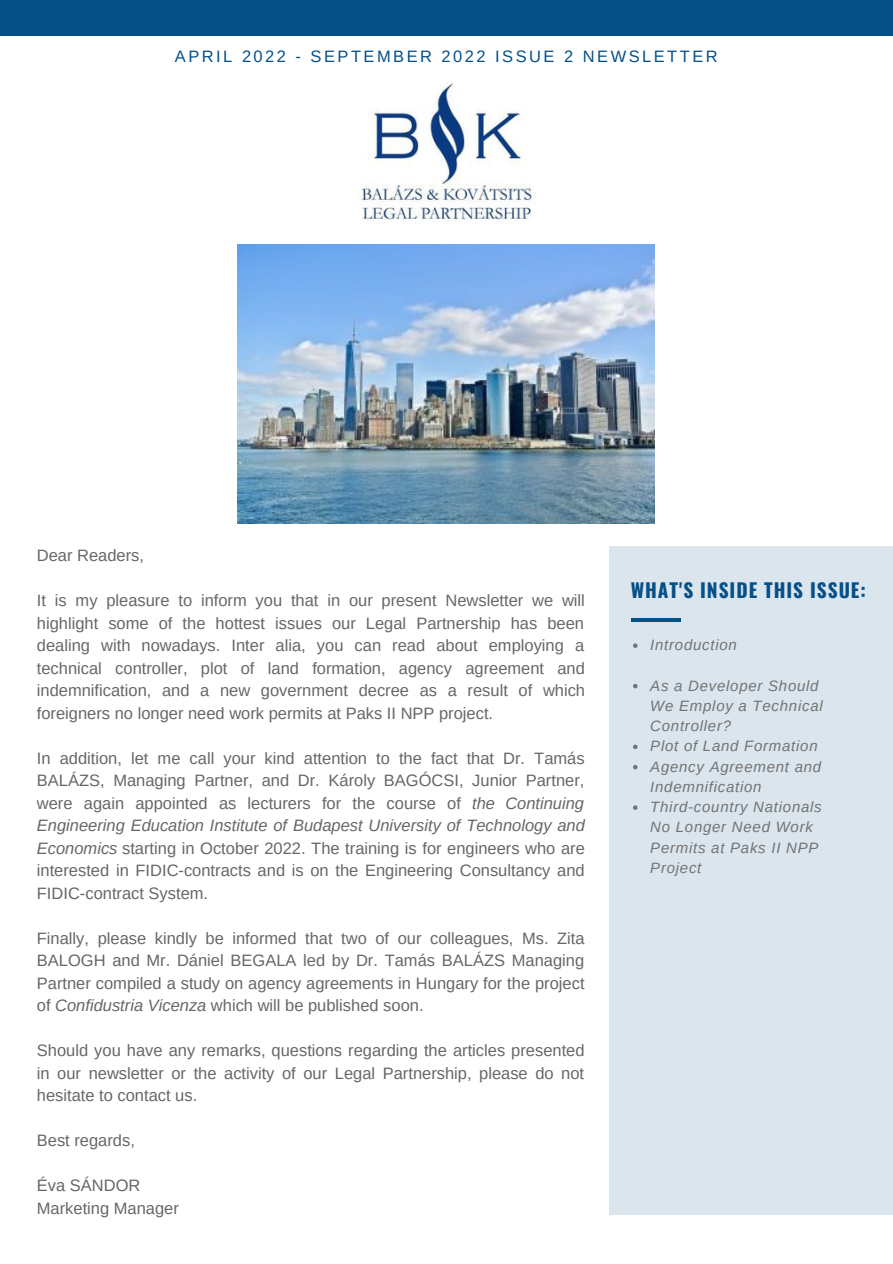
<style>
.page{position:relative;width:893px;height:1264px;background:#fff}
.page>*{position:absolute;margin:0;border:0;box-sizing:border-box;transform-origin:0 0}
.t1{font:700 19.35px "Oswald";letter-spacing:.05em;color:#055087}
.t2{font:16.5px/22.5px "Arimo";color:#666;text-align:justify}
.t3{font:16.5px "Arimo";letter-spacing:.15em;color:#055087}
.t4{font:italic 15px/20.2px "Arimo";letter-spacing:.05em;color:#737373}
.s1{font-style:italic}
</style>
<div class="page">
<div style="left:0;top:0;width:892px;height:36px;background:#055087"></div>
<div style="left:609px;top:546px;width:283px;height:668px;background:#dae5ed"></div>
<svg style="left:633px;top:643px;width:4px;height:5px"></svg>
<svg style="left:633px;top:684px;width:4px;height:4px"></svg>
<svg style="left:633px;top:744px;width:4px;height:5px"></svg>
<svg style="left:633px;top:765px;width:4px;height:4px"></svg>
<svg style="left:633px;top:805px;width:4px;height:4px"></svg>
<hr style="left:630px;top:618px;width:50px;height:3px;background:#055087">
<img style="left:237px;top:244px;width:417px;height:279px">
<img style="left:361px;top:83px;width:176px;height:141px">
<p class="t3" style="left:175px;top:47px;width:544px">APRIL 2022 - SEPTEMBER 2022 ISSUE 2 NEWSLETTER</p>
<p class="t2" style="left:37px;top:544px;width:109px">Dear Readers,</p>
<p class="t2" style="left:37px;top:589px;width:549px">It is my pleasure to inform you that in our present Newsletter we will highlight some of the hottest issues our Legal Partnership has been dealing with nowadays. Inter alia, you can read about employing a technical controller, plot of land formation, agency agreement and indemnification, and a new government decree as a result of which foreigners no longer need work permits at Paks II NPP project.</p>
<p class="t2" style="left:37px;top:746px;width:549px">In addition, let me call your kind attention to the fact that Dr. Tamás BALÁZS, Managing Partner, and Dr. Károly BAGÓCSI, Junior Partner, were again appointed as lecturers for the course of <span class="s1">the Continuing Engineering Education Institute of Budapest University of Technology and Economics</span> starting in October 2022. The training is for engineers who are interested in FIDIC-contracts and is on the Engineering Consultancy and FIDIC-contract System.</p>
<p class="t2" style="left:37px;top:926px;width:549px">Finally, please kindly be informed that two of our colleagues, Ms. Zita BALOGH and Mr. Dániel BEGALA led by Dr. Tamás BALÁZS Managing Partner compiled a study on agency agreements in Hungary for the project of <span class="s1">Confidustria Vicenza</span> which will be published soon.</p>
<p class="t2" style="left:37px;top:1039px;width:549px">Should you have any remarks, questions regarding the articles presented in our newsletter or the activity of our Legal Partnership, please do not hesitate to contact us.</p>
<p class="t2" style="left:37px;top:1129px;width:99px">Best regards,</p>
<p class="t2" style="left:37px;top:1174px;width:143px">Éva SÁNDOR<br>Marketing Manager</p>
<p class="t1" style="left:630px;top:575px;width:237px">WHAT'S INSIDE THIS ISSUE:</p>
<p class="t4" style="left:650px;top:635px;width:88px">Introduction</p>
<p class="t4" style="left:650px;top:675px;width:174px">As a Developer Should<br>We Employ a Technical<br>Controller?<br>Plot of Land Formation<br>Agency Agreement and<br>Indemnification<br>Third-country Nationals<br>No Longer Need Work<br>Permits at Paks II NPP<br>Project</p>
</div>
